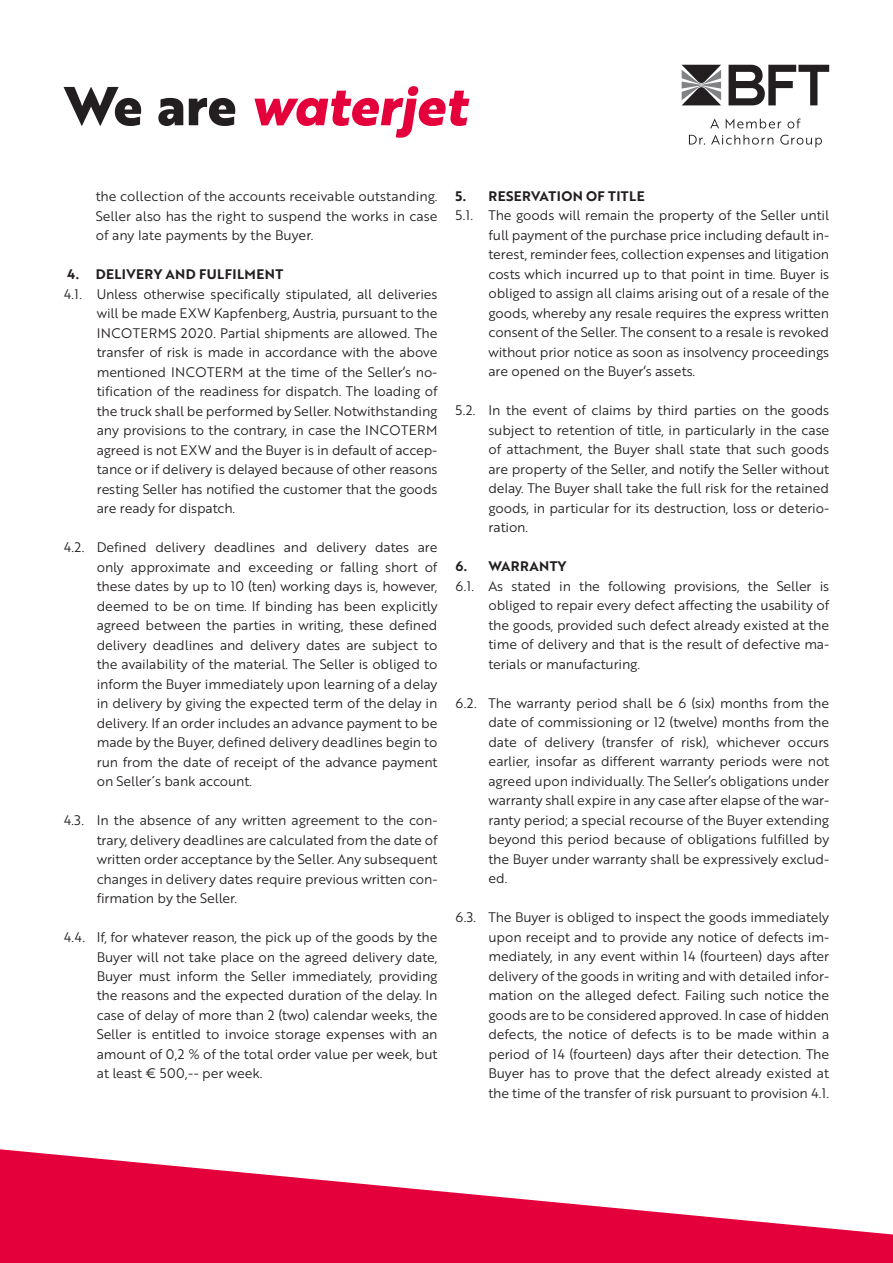
<style>
.page{position:relative;width:893px;height:1263px;background:#fff}
.page>*{position:absolute;margin:0;border:0;box-sizing:border-box;transform-origin:0 0}
.t1{font:53.25px "Brother 1816 Extra Bold Italic";color:#e4003a}
.t2{font:13.5px/19.5px "Brother 1816 Book";letter-spacing:-.01em;color:#231f20;text-align:justify}
.t3{font:13.5px "Brother 1816 Bold";letter-spacing:.03em;color:#231f20}
.s1{font-family:"Brother 1816 Extra";font-weight:700;color:#231f20}
</style>
<div class="page">
<svg style="left:729px;top:65px;width:100px;height:40px"></svg>
<svg style="left:682px;top:65px;width:39px;height:40px;background:#6d6c6d"></svg>
<svg style="left:710px;top:118px;width:91px;height:11px"></svg>
<svg style="left:689px;top:135px;width:133px;height:12px"></svg>
<svg style="left:0;top:1149px;width:893px;height:114px;fill:#e4003a"></svg>
<h1 class="t1" style="left:64px;top:65px;width:405px"><span class="s1">We are</span> waterjet</h1>
<p class="t2" style="left:96px;top:186px;width:343px">the collection of the accounts receivable outstanding.<br>Seller also has the right to suspend the works in case of any late payments by the Buyer.</p>
<p class="t3" style="left:67px;top:264px;width:217px">4. DELIVERY AND FULFILMENT</p>
<p class="t2" style="left:97px;top:283px;width:342px;text-indent:-33px">4.1. Unless otherwise specifically stipulated, all deliveries will be made EXW Kapfenberg, Austria, pursuant to the INCOTERMS 2020. Partial shipments are allowed. The transfer of risk is made in accordance with the above mentioned INCOTERM at the time of the Seller‘s no&shy;tification of the readiness for dispatch. The loading of the truck shall be performed by Seller. Notwithstanding any provisions to the contrary, in case the INCOTERM agreed is not EXW and the Buyer is in default of accep&shy;tance or if delivery is delayed because of other reasons resting Seller has notified the customer that the goods are ready for dispatch.</p>
<p class="t2" style="left:97px;top:537px;width:342px;text-indent:-33px">4.2. Defined delivery deadlines and delivery dates are only approximate and exceeding or falling short of these dates by up to 10 (ten) working days is, however, deemed to be on time. If binding has been explicitly agreed between the parties in writing, these defined delivery deadlines and delivery dates are subject to the availability of the material. The Seller is obliged to inform the Buyer immediately upon learning of a delay in delivery by giving the expected term of the delay in delivery. If an order includes an advance payment to be made by the Buyer, defined delivery deadlines begin to run from the date of receipt of the advance payment on Seller´s bank account.</p>
<p class="t2" style="left:97px;top:810px;width:342px;text-indent:-33px">4.3. In the absence of any written agreement to the con&shy;trary, delivery deadlines are calculated from the date of written order acceptance by the Seller. Any subsequent changes in delivery dates require previous written con&shy;firmation by the Seller.</p>
<p class="t2" style="left:97px;top:927px;width:342px;text-indent:-33px">4.4. If, for whatever reason, the pick up of the goods by the Buyer will not take place on the agreed delivery date, Buyer must inform the Seller immediately, providing the reasons and the expected duration of the delay. In case of delay of more than 2 (two) calendar weeks, the Seller is entitled to invoice storage expenses with an amount of 0,2 % of the total order value per week, but at least € 500,-- per week.</p>
<p class="t3" style="left:455px;top:186px;width:191px">5. RESERVATION OF TITLE</p>
<p class="t2" style="left:488px;top:205px;width:342px;text-indent:-33px">5.1. The goods will remain the property of the Seller until full payment of the purchase price including default in&shy;terest, reminder fees, collection expenses and litigation costs which incurred up to that point in time. Buyer is obliged to assign all claims arising out of a resale of the goods, whereby any resale requires the express written consent of the Seller. The consent to a resale is revoked without prior notice as soon as insolvency proceedings are opened on the Buyer‘s assets.</p>
<p class="t2" style="left:488px;top:400px;width:342px;text-indent:-33px">5.2. In the event of claims by third parties on the goods subject to retention of title, in particularly in the case of attachment, the Buyer shall state that such goods are property of the Seller, and notify the Seller without delay. The Buyer shall take the full risk for the retained goods, in particular for its destruction, loss or deterio&shy;ration.</p>
<p class="t3" style="left:455px;top:556px;width:112px">6. WARRANTY</p>
<p class="t2" style="left:488px;top:576px;width:342px;text-indent:-33px">6.1. As stated in the following provisions, the Seller is obliged to repair every defect affecting the usability of the goods, provided such defect already existed at the time of delivery and that is the result of defective ma&shy;terials or manufacturing.</p>
<p class="t2" style="left:488px;top:693px;width:342px;text-indent:-33px">6.2. The warranty period shall be 6 (six) months from the date of commissioning or 12 (twelve) months from the date of delivery (transfer of risk), whichever occurs earlier, insofar as different warranty periods were not agreed upon individually. The Seller’s obligations under warranty shall expire in any case after elapse of the war&shy;ranty period; a special recourse of the Buyer extending beyond this period because of obligations fulfilled by the Buyer under warranty shall be expressively exclud&shy;ed.</p>
<p class="t2" style="left:488px;top:907px;width:342px;text-indent:-33px">6.3. The Buyer is obliged to inspect the goods immediately upon receipt and to provide any notice of defects im&shy;mediately, in any event within 14 (fourteen) days after delivery of the goods in writing and with detailed infor&shy;mation on the alleged defect. Failing such notice the goods are to be considered approved. In case of hidden defects, the notice of defects is to be made within a period of 14 (fourteen) days after their detection. The Buyer has to prove that the defect already existed at the time of the transfer of risk pursuant to provision 4.1.</p>
</div>
